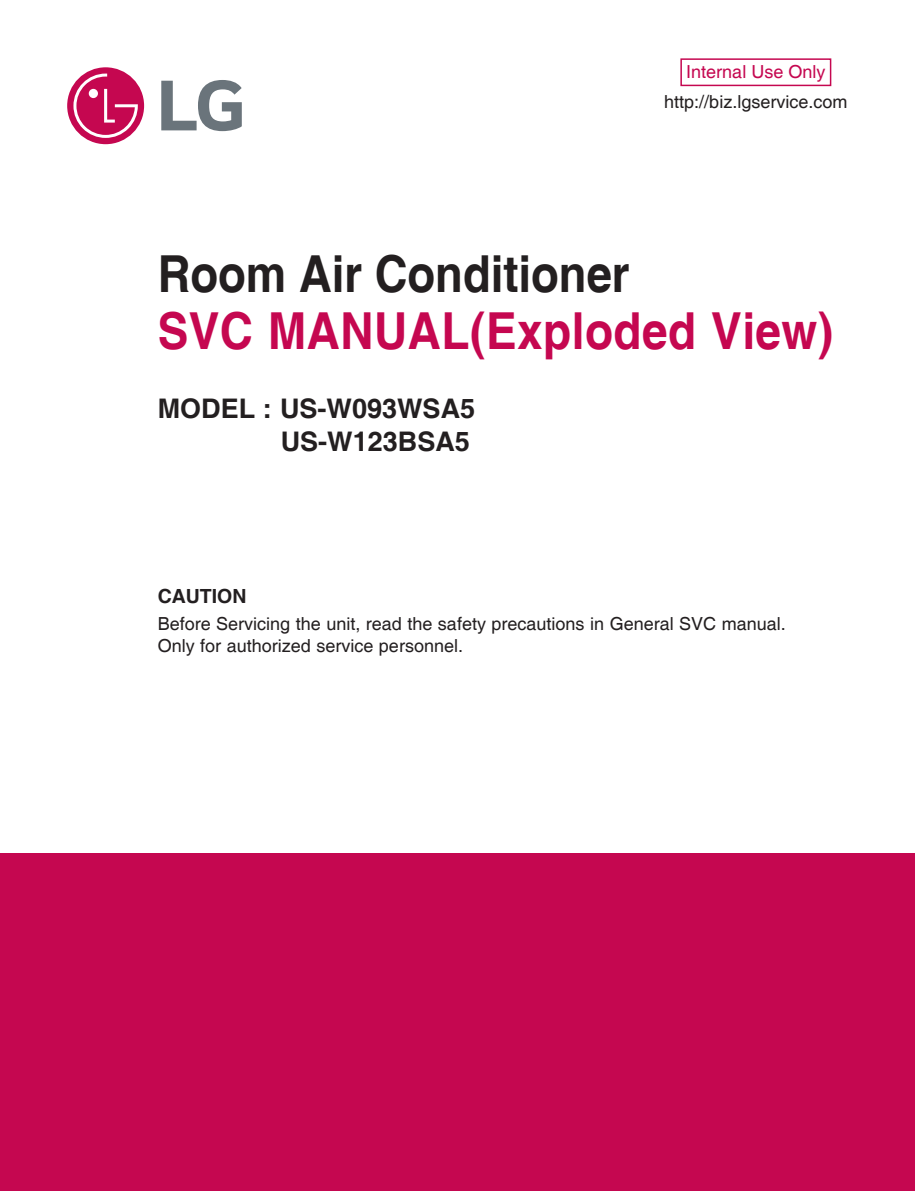
<style>
.page{position:relative;width:915px;height:1191px;background:#fff}
.page>*{position:absolute;margin:0;border:0;box-sizing:border-box;transform-origin:0 0}
.t1{font:700 51px "Helvetica";letter-spacing:.01em;color:#c50750;scale:.9 1}
.t2{font:700 51px "Helvetica";color:#231f20;scale:.89 1}
.t3{font:700 27px/32.4px "Helvetica";color:#231f20;text-align:right}
.t4{font:700 19.5px "Helvetica";color:#231f20}
.t5{font:18px/21.6px "Helvetica";color:#231f20}
.t6{font:18px "Helvetica";color:#c50750}
</style>
<div class="page">
<div style="left:0;top:853px;width:914px;height:338px;background:#c50750"></div>
<div style="left:680px;top:58px;width:151px;height:28px;border:2px solid #c50750"></div>
<div style="left:67px;top:67px;width:77px;height:77px;background:#c50750;border-radius:50%"></div>
<svg style="left:73px;top:74px;width:65px;height:64px"></svg>
<svg style="left:161px;top:80px;width:81px;height:51px"></svg>
<p class="t6" style="left:686px;top:62px;width:141px">Internal Use Only</p>
<p class="t5" style="left:664px;top:92px;width:185px">http://biz.lgservice.com</p>
<h1 class="t2" style="left:158px;top:243px;width:531px">Room Air Conditioner</h1>
<h1 class="t1" style="left:158px;top:300px;width:751px">SVC MANUAL(Exploded View)</h1>
<h2 class="t3" style="left:158px;top:394px;width:319px">MODEL : US-W093WSA5<br>US-W123BSA5</h2>
<p class="t4" style="left:158px;top:584px;width:90px">CAUTION</p>
<p class="t5" style="left:158px;top:613px;width:629px">Before Servicing the unit, read the safety precautions in General SVC manual.<br>Only for authorized service personnel.</p>
</div>
